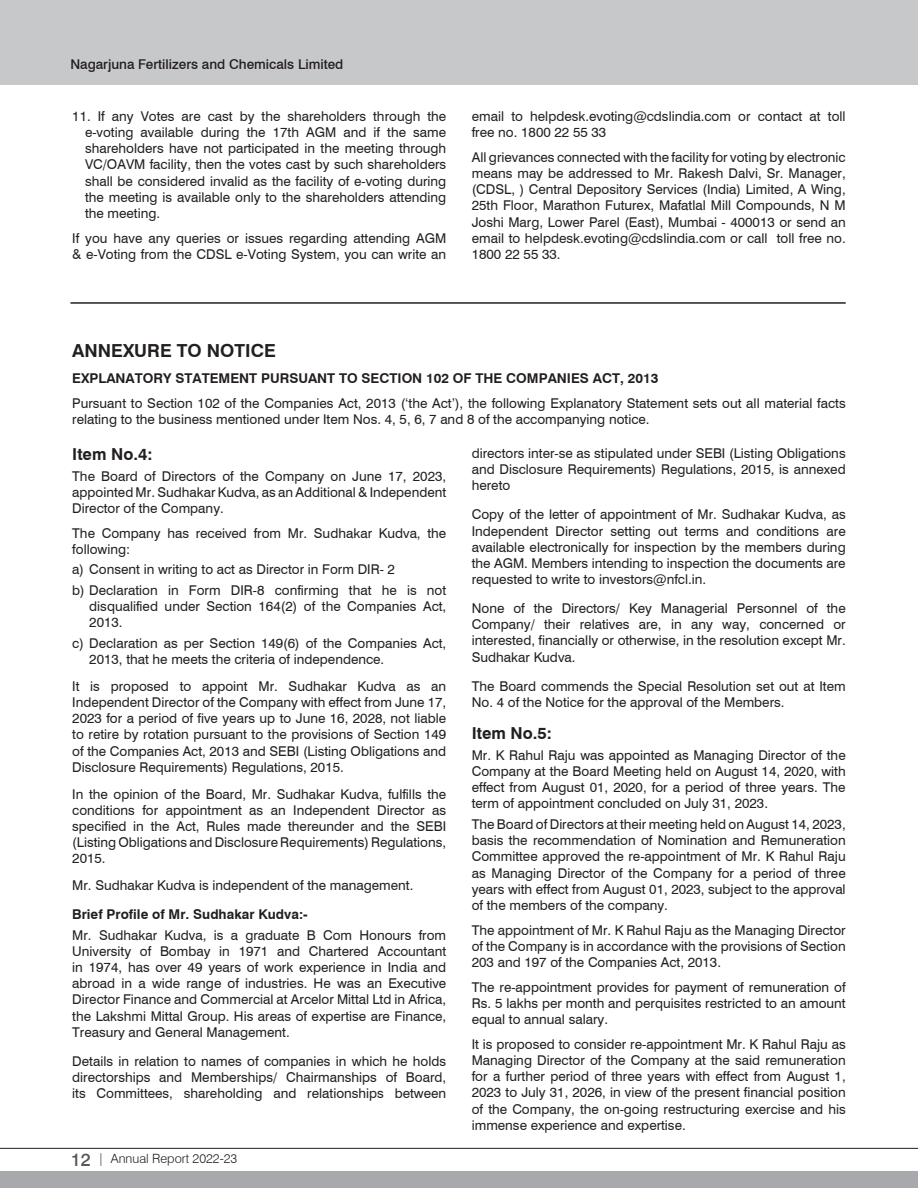
<style>
.page{position:relative;width:918px;height:1188px;background:#fff}
.page>*{position:absolute;margin:0;border:0;box-sizing:border-box;transform-origin:0 0}
.t1{font:700 18px "Swiss 721 Cyrillic BT";color:#231f20}
.t2{font:700 16.5px "Swiss 721 Cyrillic BT";color:#231f20}
.t3{font:13.5px/16.2px "Swiss 721 Cyrillic BT";color:#231f20;text-align:justify}
.t4{font:700 13.5px "Swiss 721 Cyrillic BT";color:#231f20}
.t5{font:500 13.5px "Swiss 721 BT";color:#231f20}
.t6{font:300 12.75px "Swiss 721 BT";color:#231f20}
.s1{font-weight:500;font-size:18px;color:#57585a}
</style>
<div class="page">
<div style="left:0;top:0;width:918px;height:85px;background:#c7c8ca"></div>
<div style="left:0;top:1171px;width:918px;height:17px;background:#a8a9ad"></div>
<hr style="left:0;top:1148px;width:918px;height:1px;background:#231f20">
<hr style="left:70px;top:302px;width:776px;height:2px;background:#231f20">
<p class="t5" style="left:70px;top:56px;width:275px">Nagarjuna Fertilizers and Chemicals Limited</p>
<p class="t3" style="left:85px;top:108px;width:363px;text-indent:-13px">11. If any Votes are cast by the shareholders through the e-voting available during the 17th AGM and if the same shareholders have not participated in the meeting through VC/OAVM facility, then the votes cast by such shareholders shall be considered invalid as the facility of e-voting during the meeting is available only to the shareholders attending the meeting.</p>
<p class="t3" style="left:72px;top:230px;width:375px">If you have any queries or issues regarding attending AGM &amp; e-Voting from the CDSL e-Voting System, you can write an</p>
<p class="t3" style="left:472px;top:108px;width:375px">email to helpdesk.evoting@cdslindia.com or contact at toll free no. 1800 22 55 33</p>
<p class="t3" style="left:472px;top:149px;width:375px">All grievances connected with the facility for voting by electronic means may be addressed to Mr. Rakesh Dalvi, Sr. Manager, (CDSL, ) Central Depository Services (India) Limited, A Wing, 25th Floor, Marathon Futurex, Mafatlal Mill Compounds, N M Joshi Marg, Lower Parel (East), Mumbai - 400013 or send an email to helpdesk.evoting@cdslindia.com or call toll free no.<br>1800 22 55 33.</p>
<h1 class="t1" style="left:72px;top:340px;width:205px">ANNEXURE TO NOTICE</h1>
<p class="t4" style="left:72px;top:370px;width:588px">EXPLANATORY STATEMENT PURSUANT TO SECTION 102 OF THE COMPANIES ACT, 2013</p>
<p class="t3" style="left:72px;top:395px;width:775px">Pursuant to Section 102 of the Companies Act, 2013 (‘the Act’), the following Explanatory Statement sets out all material facts relating to the business mentioned under Item Nos. 4, 5, 6, 7 and 8 of the accompanying notice.</p>
<p class="t2" style="left:72px;top:444px;width:82px">Item No.4:</p>
<p class="t3" style="left:72px;top:468px;width:375px">The Board of Directors of the Company on June 17, 2023, appointed Mr. Sudhakar Kudva, as an Additional &amp; Independent Director of the Company.</p>
<p class="t3" style="left:72px;top:525px;width:375px">The Company has received from Mr. Sudhakar Kudva, the following:</p>
<p class="t3" style="left:72px;top:559px;width:375px;line-height:20.4px">a) Consent in writing to act as Director in Form DIR- 2<br>b) Declaration in Form DIR-8 confirming that he is not</p>
<p class="t3" style="left:89px;top:598px;width:358px">disqualified under Section 164(2) of the Companies Act,<br>2013.</p>
<p class="t3" style="left:89px;top:635px;width:358px;text-indent:-17px">c) Declaration as per Section 149(6) of the Companies Act,<br>2013, that he meets the criteria of independence.</p>
<p class="t3" style="left:72px;top:678px;width:375px">It is proposed to appoint Mr. Sudhakar Kudva as an Independent Director of the Company with effect from June 17, 2023 for a period of five years up to June 16, 2028, not liable to retire by rotation pursuant to the provisions of Section 149 of the Companies Act, 2013 and SEBI (Listing Obligations and Disclosure Requirements) Regulations, 2015.</p>
<p class="t3" style="left:72px;top:786px;width:375px">In the opinion of the Board, Mr. Sudhakar Kudva, fulfills the conditions for appointment as an Independent Director as specified in the Act, Rules made thereunder and the SEBI (Listing Obligations and Disclosure Requirements) Regulations, 2015.</p>
<p class="t3" style="left:72px;top:877px;width:343px">Mr. Sudhakar Kudva is independent of the management.</p>
<p class="t4" style="left:72px;top:906px;width:237px">Brief Profile of Mr. Sudhakar Kudva:-</p>
<p class="t3" style="left:72px;top:927px;width:375px">Mr. Sudhakar Kudva, is a graduate B Com Honours from University of Bombay in 1971 and Chartered Accountant in 1974, has over 49 years of work experience in India and abroad in a wide range of industries. He was an Executive Director Finance and Commercial at Arcelor Mittal Ltd in Africa, the Lakshmi Mittal Group. His areas of expertise are Finance, Treasury and General Management.</p>
<p class="t3" style="left:72px;top:1053px;width:375px">Details in relation to names of companies in which he holds directorships and Memberships/ Chairmanships of Board, its Committees, shareholding and relationships between</p>
<p class="t6" style="left:71px;top:1151px;width:168px"><span class="s1">12</span> | Annual Report 2022-23</p>
<p class="t3" style="left:472px;top:445px;width:375px">directors inter-se as stipulated under SEBI (Listing Obligations and Disclosure Requirements) Regulations, 2015, is annexed hereto</p>
<p class="t3" style="left:472px;top:506px;width:375px">Copy of the letter of appointment of Mr. Sudhakar Kudva, as Independent Director setting out terms and conditions are available electronically for inspection by the members during the AGM. Members intending to inspection the documents are requested to write to investors@nfcl.in.</p>
<p class="t3" style="left:472px;top:600px;width:375px">None of the Directors/ Key Managerial Personnel of the Company/ their relatives are, in any way, concerned or interested, financially or otherwise, in the resolution except Mr.<br>Sudhakar Kudva.</p>
<p class="t3" style="left:472px;top:678px;width:375px">The Board commends the Special Resolution set out at Item<br>No. 4 of the Notice for the approval of the Members.</p>
<p class="t2" style="left:472px;top:724px;width:82px">Item No.5:</p>
<p class="t3" style="left:472px;top:747px;width:375px">Mr. K Rahul Raju was appointed as Managing Director of the Company at the Board Meeting held on August 14, 2020, with effect from August 01, 2020, for a period of three years. The term of appointment concluded on July 31, 2023.</p>
<p class="t3" style="left:472px;top:816px;width:375px">The Board of Directors at their meeting held on August 14, 2023, basis the recommendation of Nomination and Remuneration Committee approved the re-appointment of Mr. K Rahul Raju as Managing Director of the Company for a period of three years with effect from August 01, 2023, subject to the approval of the members of the company.</p>
<p class="t3" style="left:472px;top:922px;width:375px">The appointment of Mr. K Rahul Raju as the Managing Director of the Company is in accordance with the provisions of Section 203 and 197 of the Companies Act, 2013.</p>
<p class="t3" style="left:472px;top:979px;width:375px">The re-appointment provides for payment of remuneration of Rs. 5 lakhs per month and perquisites restricted to an amount equal to annual salary.</p>
<p class="t3" style="left:472px;top:1036px;width:375px">It is proposed to consider re-appointment Mr. K Rahul Raju as Managing Director of the Company at the said remuneration for a further period of three years with effect from August 1, 2023 to July 31, 2026, in view of the present financial position of the Company, the on-going restructuring exercise and his immense experience and expertise.</p>
</div>
